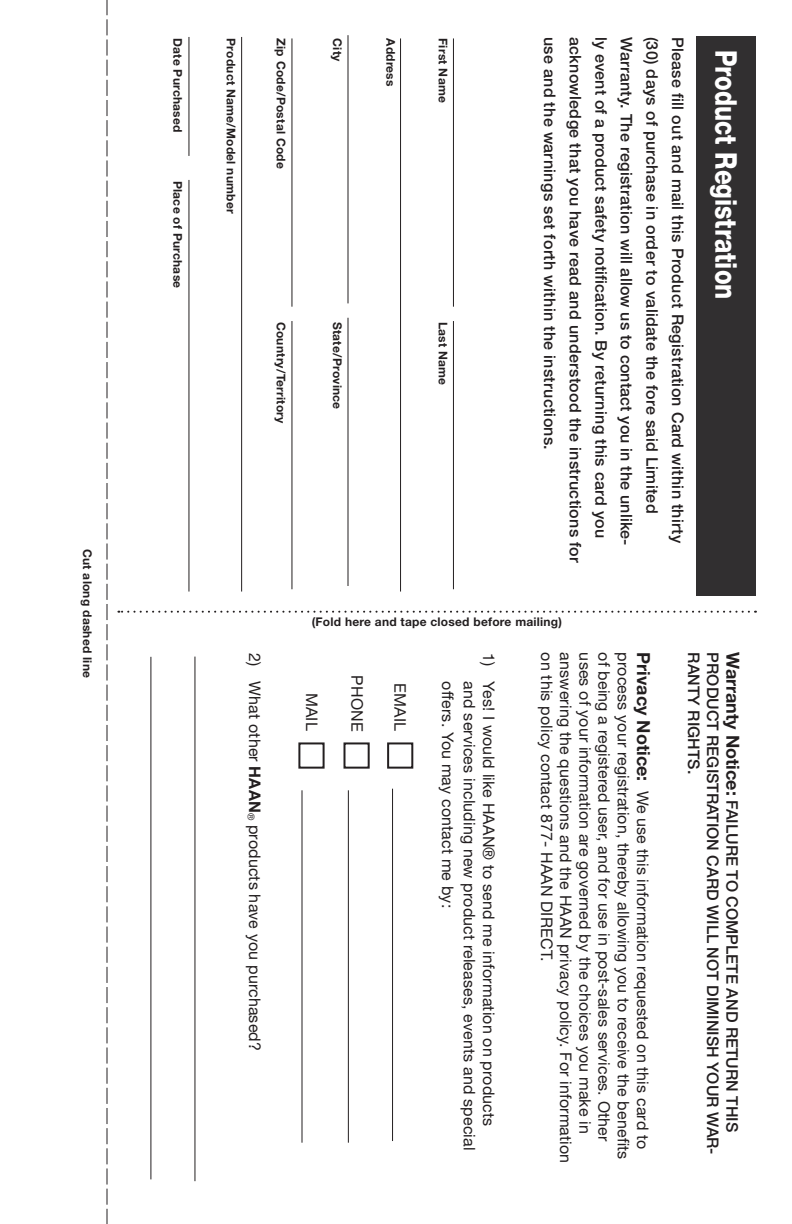
<style>
.page{position:relative;width:792px;height:1224px;background:#fff}
.page>*{position:absolute;margin:0;border:0;box-sizing:border-box;transform-origin:0 0}
.t1{font:800 30px "Helvetica Neue LT Std";color:#fff;scale:.8 1}
.t2{font:16px "Helvetica Neue LT Std";letter-spacing:.01em;color:#231f20}
.t3{font:500 16px "Helvetica Neue LT Std";letter-spacing:.02em;color:#231f20}
.t4{font:500 16px/19.2px "Helvetica Neue LT Std";color:#231f20}
.t5{font:700 12px "Helvetica Neue LT Std";letter-spacing:.02em;color:#231f20}
.s1{font-weight:700;font-size:18px}
.s2{font-weight:700}
</style>
<div class="page">
<div style="left:696px;top:36px;width:60px;height:560px;background:#312f30"></div>
<svg style="left:106px;top:0;width:2px;height:1224px"></svg>
<hr style="left:453px;top:38px;width:1px;height:269px;background:#231f20">
<hr style="left:453px;top:321px;width:1px;height:268px;background:#231f20">
<hr style="left:400px;top:38px;width:1px;height:554px;background:#231f20">
<hr style="left:348px;top:35px;width:1px;height:268px;background:#231f20">
<hr style="left:348px;top:318px;width:1px;height:268px;background:#231f20">
<hr style="left:291px;top:38px;width:1px;height:269px;background:#231f20">
<hr style="left:291px;top:321px;width:1px;height:268px;background:#231f20">
<hr style="left:241px;top:37px;width:1px;height:555px;background:#231f20">
<hr style="left:188px;top:37px;width:1px;height:119px;background:#231f20">
<div style="left:387px;top:742px;width:26px;height:27px;border:2px solid #231f20"></div>
<div style="left:344px;top:742px;width:26px;height:27px;border:2px solid #231f20"></div>
<div style="left:298px;top:742px;width:27px;height:27px;border:2px solid #231f20"></div>
<hr style="left:194px;top:657px;width:1px;height:524px;background:#231f20">
<hr style="left:150px;top:657px;width:1px;height:522px;background:#231f20">
<hr style="left:392px;top:789px;width:1px;height:352px;background:#231f20">
<hr style="left:348px;top:790px;width:1px;height:353px;background:#231f20">
<hr style="left:302px;top:790px;width:1px;height:353px;background:#231f20">
<svg style="left:118px;top:611px;width:631px;height:2px"></svg>
<hr style="left:188px;top:180px;width:1px;height:412px;background:#231f20">
<p class="t5" style="left:95px;top:549px;width:130px;rotate:90deg">Cut along dashed line</p>
<p class="t5" style="left:185px;top:38px;width:96px;rotate:90deg">Date Purchased</p>
<p class="t5" style="left:238px;top:38px;width:177px;rotate:90deg">Product Name/Model number</p>
<p class="t5" style="left:289px;top:38px;width:132px;rotate:90deg">Zip Code/Postal Code</p>
<p class="t5" style="left:345px;top:38px;width:25px;rotate:90deg">City</p>
<p class="t5" style="left:398px;top:38px;width:50px;rotate:90deg">Address</p>
<p class="t5" style="left:451px;top:38px;width:66px;rotate:90deg">First Name</p>
<p class="t5" style="left:185px;top:181px;width:109px;rotate:90deg">Place of Purchase</p>
<p class="t5" style="left:289px;top:322px;width:103px;rotate:90deg">Country/Territory</p>
<p class="t5" style="left:345px;top:322px;width:89px;rotate:90deg">State/Province</p>
<p class="t5" style="left:451px;top:322px;width:65px;rotate:90deg">Last Name</p>
<p class="t3" style="left:559px;top:37px;width:415px;rotate:90deg">use and the warnings set forth within the instructions.</p>
<p class="t3" style="left:585px;top:37px;width:528px;rotate:90deg">acknowledge that you have read and understood the instructions for</p>
<p class="t3" style="left:611px;top:37px;width:503px;rotate:90deg">ly event of a product safety notification. By returning this card you</p>
<p class="t3" style="left:636px;top:37px;width:510px;rotate:90deg">Warranty. The registration will allow us to contact you in the unlike-</p>
<p class="t3" style="left:662px;top:37px;width:478px;rotate:90deg">(30) days of purchase in order to validate the fore said Limited</p>
<p class="t3" style="left:687px;top:37px;width:508px;rotate:90deg">Please fill out and mail this Product Registration Card within thirty</p>
<p class="t5" style="left:312px;top:614px;width:252px">(Fold here and tape closed before mailing)</p>
<p class="t1" style="left:744px;top:50px;width:313px;rotate:90deg">Product Registration</p>
<p class="t2" style="left:556px;top:652px;width:311px;rotate:90deg">on this policy contact 877- HAAN DIRECT.</p>
<p class="t2" style="left:575px;top:652px;width:512px;rotate:90deg">answering the questions and the HAAN privacy policy. For information</p>
<p class="t2" style="left:595px;top:652px;width:483px;rotate:90deg">uses of your information are governed by the choices you make in</p>
<p class="t2" style="left:614px;top:652px;width:490px;rotate:90deg">of being a registered user, and for use in post-sales services. Other</p>
<p class="t2" style="left:633px;top:652px;width:508px;rotate:90deg">process your registration, thereby allowing you to receive the benefits</p>
<p class="t2" style="left:264px;top:653px;width:15px;rotate:90deg">2)</p>
<p class="t2" style="left:652px;top:652px;width:498px;rotate:90deg"><span class="s1">Privacy Notice:</span> We use this information requested on this card to</p>
<p class="t2" style="left:498px;top:653px;width:15px;rotate:90deg">1)</p>
<p class="t2" style="left:367px;top:675px;width:58px;rotate:90deg">PHONE</p>
<p class="t2" style="left:264px;top:681px;width:371px;rotate:90deg">What other <span class="s2">HAAN</span><sub>®</sub> products have you purchased?</p>
<p class="t2" style="left:458px;top:681px;width:228px;rotate:90deg">offers. You may contact me by:</p>
<p class="t2" style="left:479px;top:681px;width:470px;rotate:90deg">and services including new product releases, events and special</p>
<p class="t2" style="left:498px;top:681px;width:446px;rotate:90deg">Yes! I would like HAAN® to send me information on products</p>
<p class="t2" style="left:410px;top:683px;width:49px;rotate:90deg">EMAIL</p>
<p class="t2" style="left:321px;top:693px;width:39px;rotate:90deg">MAIL</p>
<p class="t4" style="left:742px;top:652px;width:504px;rotate:90deg"><span class="s1">Warranty Notice:</span> FAILURE TO COMPLETE AND RETURN THIS<br>PRODUCT REGISTRATION CARD WILL NOT DIMINISH YOUR WAR-<br>RANTY RIGHTS.</p>
</div>
